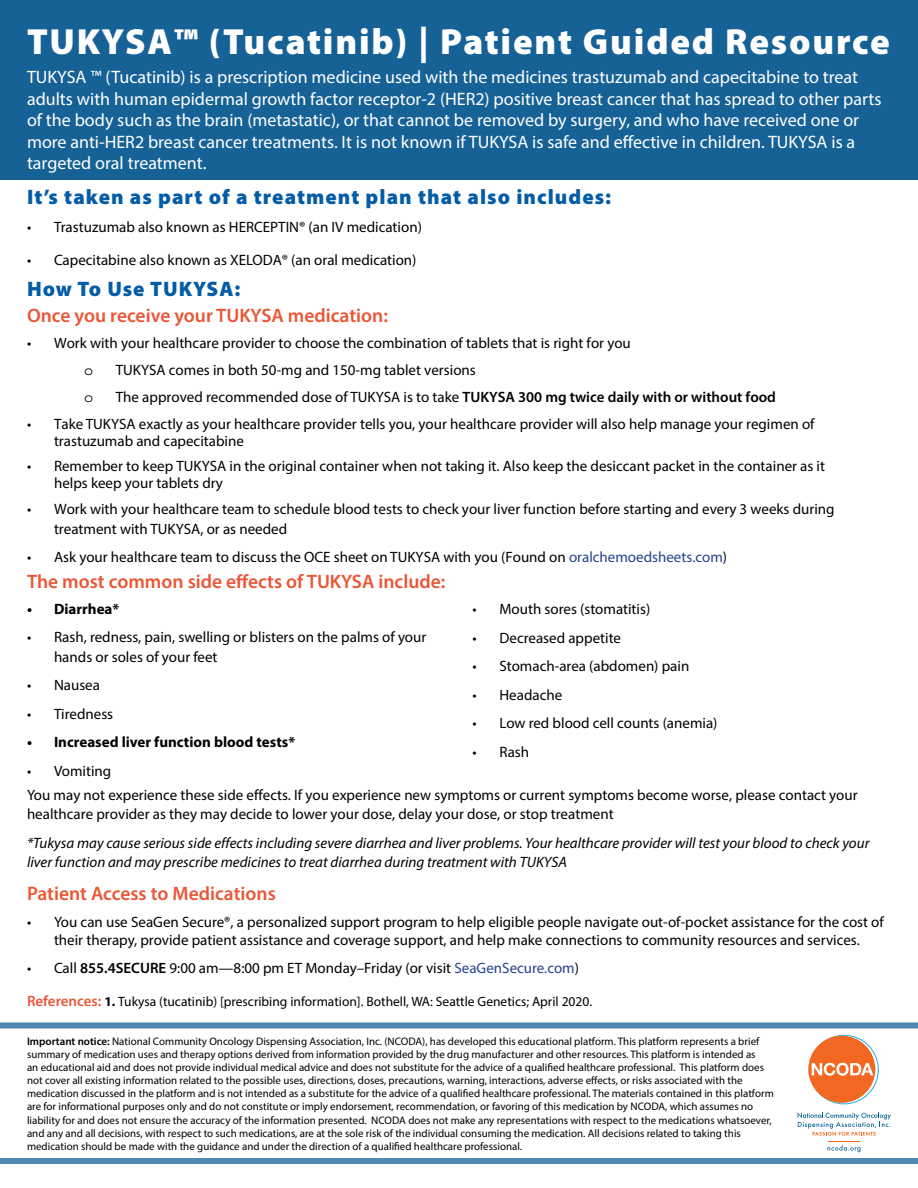
<style>
.page{position:relative;width:918px;height:1188px;background:#fff}
.page>*{position:absolute;margin:0;border:0;box-sizing:border-box;transform-origin:0 0}
.t1{font:900 36.45px "Myriad Pro";letter-spacing:.05em;color:#fff}
.t2{font:900 21px "Myriad Pro";letter-spacing:.05em;color:#035ca6}
.t3{font:600 19.5px "Myriad Pro";color:#ea5636}
.t4{font:18px/21.6px "Myriad Pro";color:#fff}
.t5{font:15px/19.5px "Myriad Pro";color:#000}
.t6{font:italic 15px/19.5px "Myriad Pro";color:#000}
.t7{font:700 15px "Myriad Pro";color:#000}
.t8{font:15px "Courier Std";color:#000}
.t9{font:13.5px "Myriad Pro";color:#000}
.t10{font:10.95px/13.2px "Myriad Pro";color:#000}
.s1{font-weight:600}
.s2{color:#25408f}
.s3{font-weight:600;font-size:15px;color:#ea5636}
.s4{font-weight:700}
</style>
<div class="page">
<div style="left:0;top:0;width:918px;height:179px;background:#166297"></div>
<div style="left:0;top:1022px;width:918px;height:6px;background:#5089b1"></div>
<div style="left:0;top:1158px;width:918px;height:6px;background:#5089b1"></div>
<svg style="left:810px;top:1035px;width:68px;height:69px"></svg>
<div style="left:808px;top:1036px;width:67px;height:67px;background:#f26722;border-radius:50%"></div>
<svg style="left:812px;top:1063px;width:61px;height:13px"></svg>
<hr style="left:828px;top:1141px;width:32px;height:1px;background:#f26722">
<svg style="left:798px;top:1112px;width:93px;height:24px"></svg>
<svg style="left:827px;top:1145px;width:34px;height:7px"></svg>
<h1 class="t1" style="left:27px;top:18px;width:864px">TUKYSA™ (Tucatinib) | Patient Guided Resource</h1>
<p class="t4" style="left:27px;top:66px;width:856px">TUKYSA ™ (Tucatinib) is a prescription medicine used with the medicines trastuzumab and capecitabine to treat adults with human epidermal growth factor receptor-2 (HER2) positive breast cancer that has spread to other parts of the body such as the brain (metastatic), or that cannot be removed by surgery, and who have received one or more anti-HER2 breast cancer treatments. It is not known if TUKYSA is safe and effective in children. TUKYSA is a targeted oral treatment.</p>
<h2 class="t2" style="left:27px;top:183px;width:586px">It’s taken as part of a treatment plan that also includes:</h2>
<p class="t5" style="left:27px;top:217px;width:396px">• Trastuzumab also known as HERCEPTIN® (an IV medication)</p>
<p class="t5" style="left:27px;top:250px;width:391px">• Capecitabine also known as XELODA® (an oral medication)</p>
<h2 class="t2" style="left:27px;top:275px;width:215px">How To Use TUKYSA:</h2>
<h3 class="t3" style="left:27px;top:303px;width:362px">Once you receive your TUKYSA medication:</h3>
<p class="t5" style="left:27px;top:333px;width:605px">• Work with your healthcare provider to choose the combination of tablets that is right for you</p>
<p class="t8" style="left:84px;top:362px;width:10px">o</p>
<p class="t5" style="left:116px;top:360px;width:362px">TUKYSA comes in both 50-mg and 150-mg tablet versions</p>
<p class="t8" style="left:84px;top:389px;width:10px">o</p>
<p class="t5" style="left:116px;top:387px;width:662px">The approved recommended dose of TUKYSA is to take <span class="s1">TUKYSA 300 mg twice daily with or without food</span></p>
<p class="t5" style="left:54px;top:415px;width:762px;line-height:16.8px;text-indent:-27px">• Take TUKYSA exactly as your healthcare provider tells you, your healthcare provider will also help manage your regimen of trastuzumab and capecitabine</p>
<p class="t5" style="left:54px;top:457px;width:773px;line-height:16.8px;text-indent:-27px">• Remember to keep TUKYSA in the original container when not taking it. Also keep the desiccant packet in the container as it helps keep your tablets dry</p>
<p class="t5" style="left:54px;top:499px;width:782px;text-indent:-27px">• Work with your healthcare team to schedule blood tests to check your liver function before starting and every 3 weeks during treatment with TUKYSA, or as needed</p>
<p class="t5" style="left:27px;top:547px;width:702px">• Ask your healthcare team to discuss the OCE sheet on TUKYSA with you (Found on <span class="s2">oralchemoedsheets.com</span>)</p>
<h3 class="t3" style="left:27px;top:569px;width:420px">The most common side effects of TUKYSA include:</h3>
<p class="t7" style="left:27px;top:599px;width:94px">• Diarrhea*</p>
<p class="t5" style="left:54px;top:627px;width:374px;text-indent:-27px">• Rash, redness, pain, swelling or blisters on the palms of your hands or soles of your feet</p>
<p class="t5" style="left:27px;top:675px;width:75px">• Nausea</p>
<p class="t5" style="left:27px;top:704px;width:88px">• Tiredness</p>
<p class="t7" style="left:27px;top:733px;width:270px">• Increased liver function blood tests*</p>
<p class="t5" style="left:27px;top:761px;width:86px">• Vomiting</p>
<p class="t5" style="left:472px;top:599px;width:179px">• Mouth sores (stomatitis)</p>
<p class="t5" style="left:472px;top:628px;width:150px">• Decreased appetite</p>
<p class="t5" style="left:472px;top:656px;width:218px">• Stomach-area (abdomen) pain</p>
<p class="t5" style="left:472px;top:685px;width:91px">• Headache</p>
<p class="t5" style="left:472px;top:713px;width:247px">• Low red blood cell counts (anemia)</p>
<p class="t5" style="left:472px;top:742px;width:58px">• Rash</p>
<p class="t5" style="left:27px;top:785px;width:832px">You may not experience these side effects. If you experience new symptoms or current symptoms become worse, please contact your healthcare provider as they may decide to lower your dose, delay your dose, or stop treatment</p>
<p class="t6" style="left:27px;top:833px;width:844px">*Tukysa may cause serious side effects including severe diarrhea and liver problems. Your healthcare provider will test your blood to check your liver function and may prescribe medicines to treat diarrhea during treatment with TUKYSA</p>
<h3 class="t3" style="left:27px;top:881px;width:250px">Patient Access to Medications</h3>
<p class="t5" style="left:27px;top:912px;width:858px;line-height:18px;text-align:center">• You can use SeaGen Secure®, a personalized support program to help eligible people navigate out-of-pocket assistance for the cost of their therapy, provide patient assistance and coverage support, and help make connections to community resources and services.</p>
<p class="t5" style="left:27px;top:958px;width:554px">• Call <span class="s1">855.4SECURE</span> 9:00 am—8:00 pm ET Monday–Friday (or visit <span class="s2">SeaGenSecure.com</span>)</p>
<p class="t9" style="left:27px;top:993px;width:567px"><span class="s3">References:</span> <span class="s4">1.</span> Tukysa (tucatinib) [prescribing information]. Bothell, WA: Seattle Genetics; April 2020.</p>
<p class="t10" style="left:27px;top:1034px;width:748px"><span class="s1">Important notice:</span> National Community Oncology Dispensing Association, Inc. (NCODA), has developed this educational platform. This platform represents a brief summary of medication uses and therapy options derived from information provided by the drug manufacturer and other resources. This platform is intended as<br>an educational aid and does not provide individual medical advice and does not substitute for the advice of a qualified healthcare professional. This platform does not cover all existing information related to the possible uses, directions, doses, precautions, warning, interactions, adverse effects, or risks associated with the medication discussed in the platform and is not intended as a substitute for the advice of a qualified healthcare professional. The materials contained in this platform are for informational purposes only and do not constitute or imply endorsement, recommendation, or favoring of this medication by NCODA, which assumes no liability for and does not ensure the accuracy of the information presented. NCODA does not make any representations with respect to the medications whatsoever, and any and all decisions, with respect to such medications, are at the sole risk of the individual consuming the medication. All decisions related to taking this medication should be made with the guidance and under the direction of a qualified healthcare professional.</p>
</div>
